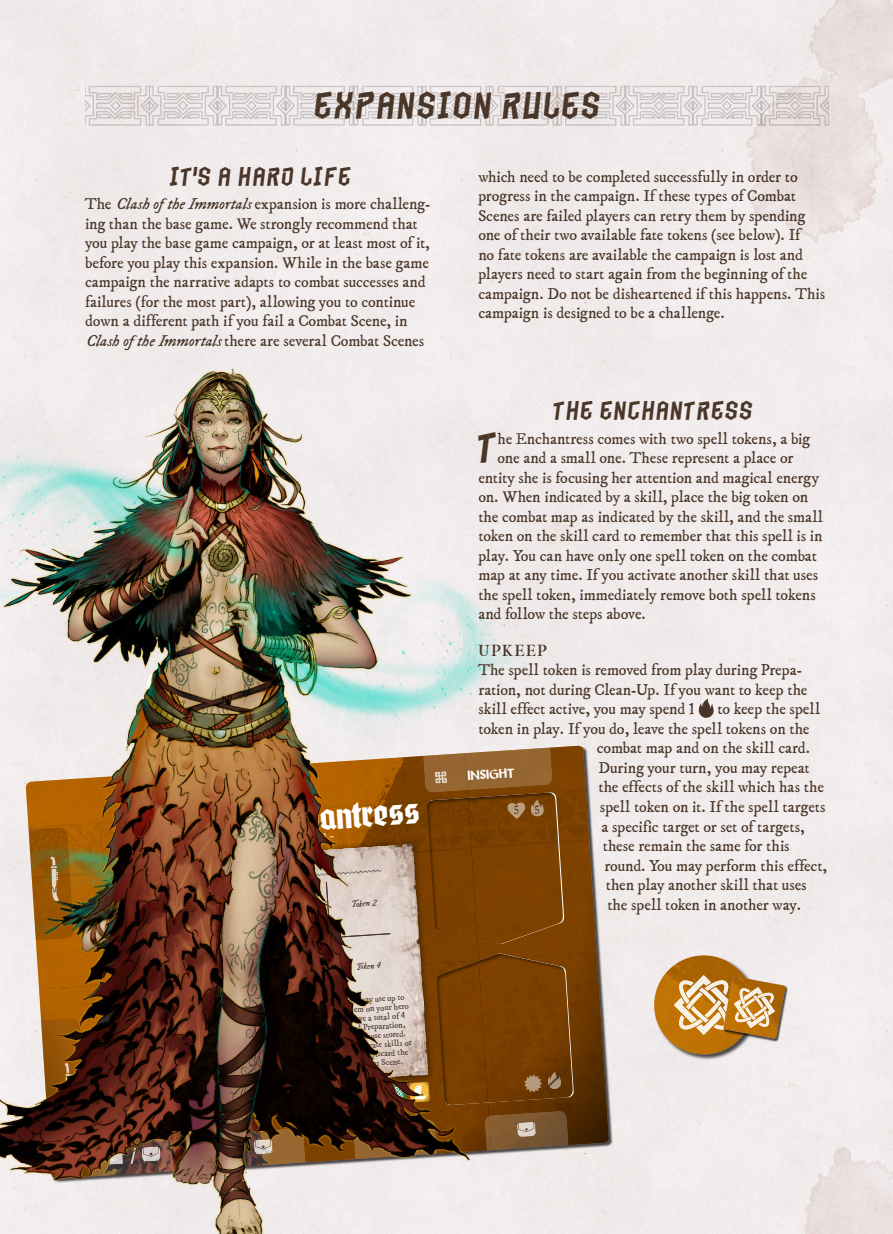
<style>
.page{position:relative;width:893px;height:1234px;background:#fff}
.page>*{position:absolute;margin:0;border:0;box-sizing:border-box;transform-origin:0 0}
.t1{font:36.45px "Autobahn";color:#fff}
.t2{font:34.8px "Beungeut Sia";color:#493527}
.t3{font:30px "Beungeut Sia";color:#493527}
.t4{font:21px "Beungeut Sia";color:#493527}
.t5{font:13.5px/19.5px "IM FELL DW Pica Roman";letter-spacing:-.005em;color:#493527}
.t6{font:13.5px "IM FELL THREE LINE PICA";letter-spacing:.09em;color:#493527}
.t7{font:700 11.85px "Wallau Unzial";color:#fff}
.t8{font:7.35px "IM FELL DW Pica Roman";color:#493527}
.t9{font:7.35px "IM FELL DW Pica Italic";color:#493527}
.s1{font-family:"IM FELL DW Pica Italic"}
</style>
<div class="page">
<div style="left:0;top:0;width:893px;height:1233px;background:#f1ecec"></div>
<img style="left:85px;top:85px;width:595px;height:40px">
<svg style="left:590px;top:884px;width:19px;height:294px"></svg>
<img style="left:0;top:361px;width:590px;height:872px">
<svg style="left:699px;top:698px;width:15px;height:19px"></svg>
<div style="left:654px;top:954px;width:105px;height:106px;background:#000;opacity:.7"></div>
<div style="left:724px;top:976px;width:64px;height:65px;background:#000;opacity:.7"></div>
<svg style="left:654px;top:955px;width:132px;height:99px"></svg>
<img style="left:680px;top:0;width:213px;height:318px">
<img style="left:716px;top:1052px;width:177px;height:181px">
<svg style="left:414px;top:745px;width:150px;height:198px"></svg>
<h3 class="t3" style="left:314px;top:85px;width:289px">EXPANSION RULES</h3>
<h3 class="t4" style="left:169px;top:162px;width:184px">IT’S A HARD LIFE</h3>
<p class="t5" style="left:85px;top:195px;width:347px">The <span class="s1">Clash ofthe Immortals</span> expansion is more challeng&shy;ing than the base game. We strongly recommend that you play the base game campaign, or at least most of it, before you play this expansion. While in the base game campaign the narrative adapts to combat successes and failures (for the most part), allowing you to continue down a different path if you fail a Combat Scene, in <span class="s1">Clash ofthe Immortals</span> there are several Combat Scenes</p>
<h1 class="t1" style="left:214px;top:803px;width:206px;rotate:-4deg">TheEnchantress</h1>
<p class="t9" style="left:350px;top:899px;width:27px;rotate:-4deg">Token 2</p>
<p class="t9" style="left:355px;top:961px;width:26px;rotate:-4deg">Token 4</p>
<p class="t8" style="left:319px;top:1006px;width:91px;rotate:-4deg">to store them on your hero</p>
<p class="t5" style="left:478px;top:167px;width:348px">which need to be completed successfully in order to progress in the campaign. If these types of Combat Scenes are failed players can retry them by spending one of their two available fate tokens (see below). If<br>no fate tokens are available the campaign is lost and players need to start again from the beginning of the campaign. Do not be disheartened if this happens. This campaign is designed to be a challenge.</p>
<h3 class="t4" style="left:553px;top:396px;width:202px">THE ENCHANTRESS</h3>
<h2 class="t2" style="left:477px;top:424px;width:22px">T</h2>
<p class="t5" style="left:497px;top:429px;width:314px">he Enchantress comes with two spell tokens, a big</p>
<p class="t5" style="left:497px;top:449px;width:298px">one and a small one. These represent a place or</p>
<p class="t5" style="left:478px;top:468px;width:342px">entity she is focusing her attention and magical energy</p>
<p class="t5" style="left:478px;top:488px;width:331px">on. When indicated by a skill, place the big token on</p>
<p class="t5" style="left:478px;top:507px;width:346px">the combat map as indicated by the skill, and the small</p>
<p class="t5" style="left:478px;top:527px;width:346px">token on the skill card to remember that this spell is in</p>
<p class="t5" style="left:478px;top:546px;width:340px">play. You can have only one spell token on the combat</p>
<p class="t5" style="left:478px;top:566px;width:341px">map at any time. If you activate another skill that uses</p>
<p class="t5" style="left:478px;top:585px;width:339px">the spell token, immediately remove both spell tokens</p>
<p class="t5" style="left:478px;top:605px;width:169px">and follow the steps above.</p>
<p class="t6" style="left:478px;top:641px;width:70px">UPKEEP</p>
<p class="t5" style="left:478px;top:661px;width:330px">The spell token is removed from play during Prepa&shy;ration, not during Clean-Up. If you want to keep the skill effect active, you may spend 1</p>
<p class="t5" style="left:717px;top:700px;width:104px">to keep the spell</p>
<p class="t5" style="left:478px;top:719px;width:333px">token in play. If you do, leave the spell tokens on the</p>
<p class="t5" style="left:597px;top:739px;width:215px">combat map and on the skill card.</p>
<p class="t5" style="left:598px;top:758px;width:213px">During your turn, you may repeat</p>
<p class="t5" style="left:598px;top:778px;width:227px">the effects of the skill which has the</p>
<p class="t5" style="left:600px;top:797px;width:227px">spell token on it. If the spell targets</p>
<p class="t5" style="left:601px;top:817px;width:205px">a specific target or set of targets,</p>
<p class="t5" style="left:603px;top:836px;width:188px">these remain the same for this</p>
<p class="t5" style="left:604px;top:856px;width:224px">round. You may perform this effect,</p>
<p class="t5" style="left:606px;top:875px;width:202px">then play another skill that uses</p>
<p class="t5" style="left:607px;top:895px;width:195px">the spell token in another way.</p>
<p class="t7" style="left:467px;top:769px;width:48px;rotate:-4deg">INSIGHT</p>
</div>
